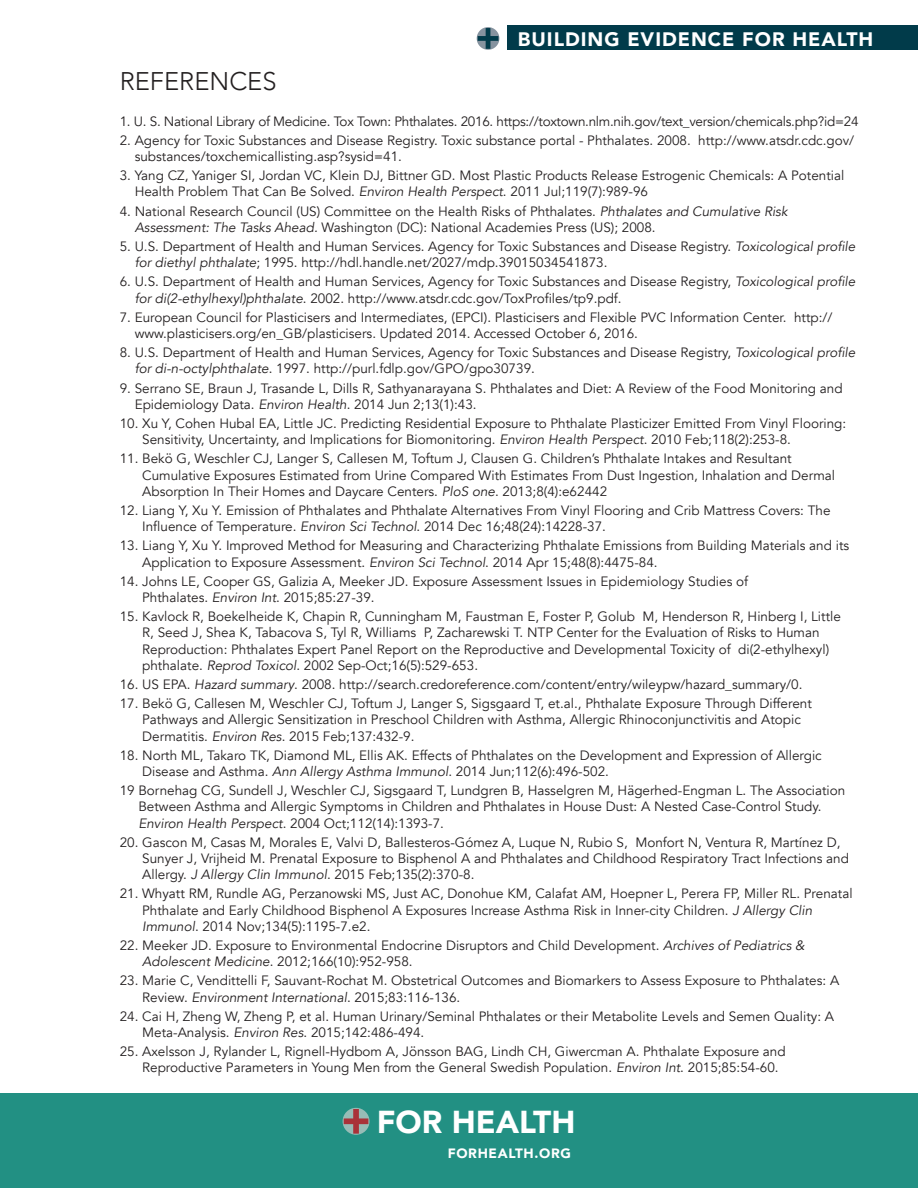
<style>
.page{position:relative;width:918px;height:1188px;background:#fff}
.page>*{position:absolute;margin:0;border:0;box-sizing:border-box;transform-origin:0 0}
.t1{font:900 31.65px "Avenir";color:#fff}
.t2{font:300 25.5px "Avenir";color:#231f20}
.t3{font:900 19.5px "Avenir";letter-spacing:.05em;color:#fff}
.t4{font:13.5px/16.2px "Avenir";color:#231f20}
.t5{font:13.5px "Avenir";letter-spacing:-.02em;color:#231f20}
.t6{font:900 13.5px "Avenir";letter-spacing:.05em;color:#fff}
.s1{font-style:italic}
</style>
<div class="page">
<div style="left:508px;top:26px;width:410px;height:24px;background:#013b4a"></div>
<svg style="left:477px;top:27px;width:22px;height:23px"></svg>
<svg style="left:478px;top:28px;width:20px;height:21px"></svg>
<div style="left:0;top:1094px;width:918px;height:94px;background:#229083"></div>
<svg style="left:343px;top:1108px;width:27px;height:27px"></svg>
<svg style="left:344px;top:1109px;width:24px;height:25px"></svg>
<h3 class="t3" style="left:518px;top:22px;width:357px">BUILDING EVIDENCE FOR HEALTH</h3>
<h2 class="t2" style="left:120px;top:66px;width:158px">REFERENCES</h2>
<p class="t5" style="left:120px;top:113px;width:740px">1. U. S. National Library of Medicine. Tox Town: Phthalates. 2016. https://toxtown.nlm.nih.gov/text_version/chemicals.php?id=24</p>
<p class="t4" style="left:135px;top:132px;width:721px;text-indent:-15px">2. Agency for Toxic Substances and Disease Registry. Toxic substance portal - Phthalates. 2008. http://www.atsdr.cdc.gov/ substances/toxchemicallisting.asp?sysid=41.</p>
<p class="t4" style="left:135px;top:168px;width:711px;text-indent:-15px">3. Yang CZ, Yaniger SI, Jordan VC, Klein DJ, Bittner GD. Most Plastic Products Release Estrogenic Chemicals: A Potential<br>Health Problem That Can Be Solved. <span class="s1">Environ Health Perspect</span>. 2011 Jul;119(7):989-96</p>
<p class="t4" style="left:135px;top:203px;width:654px;text-indent:-15px">4. National Research Council (US) Committee on the Health Risks of Phthalates. <span class="s1">Phthalates and Cumulative Risk<br>Assessment: The Tasks Ahead.</span> Washington (DC): National Academies Press (US); 2008.</p>
<p class="t4" style="left:135px;top:239px;width:722px;text-indent:-15px">5. U.S. Department of Health and Human Services. Agency for Toxic Substances and Disease Registry. <span class="s1">Toxicological profile for diethyl phthalate</span>; 1995. http://hdl.handle.net/2027/mdp.39015034541873.</p>
<p class="t4" style="left:135px;top:274px;width:722px;text-indent:-15px">6. U.S. Department of Health and Human Services, Agency for Toxic Substances and Disease Registry, <span class="s1">Toxicological profile for di(2-ethylhexyl)phthalate</span>. 2002. http://www.atsdr.cdc.gov/ToxProfiles/tp9.pdf.</p>
<p class="t4" style="left:135px;top:309px;width:699px;text-indent:-15px">7. European Council for Plasticisers and Intermediates, (EPCI). Plasticisers and Flexible PVC Information Center. http:// www.plasticisers.org/en_GB/plasticisers. Updated 2014. Accessed October 6, 2016.</p>
<p class="t4" style="left:135px;top:345px;width:722px;text-indent:-15px">8. U.S. Department of Health and Human Services, Agency for Toxic Substances and Disease Registry, <span class="s1">Toxicological profile for di-n-octylphthalate</span>. 1997. http://purl.fdlp.gov/GPO/gpo30739.</p>
<p class="t4" style="left:135px;top:380px;width:709px;text-indent:-15px">9. Serrano SE, Braun J, Trasande L, Dills R, Sathyanarayana S. Phthalates and Diet: A Review of the Food Monitoring and<br>Epidemiology Data. <span class="s1">Environ Health</span>. 2014 Jun 2;13(1):43.</p>
<p class="t4" style="left:142px;top:416px;width:706px;text-indent:-23px">10. Xu Y, Cohen Hubal EA, Little JC. Predicting Residential Exposure to Phthalate Plasticizer Emitted From Vinyl Flooring:<br>Sensitivity, Uncertainty, and Implications for Biomonitoring. <span class="s1">Environ Health Perspect</span>. 2010 Feb;118(2):253-8.</p>
<p class="t4" style="left:142px;top:451px;width:694px;text-indent:-23px">11. Bekö G, Weschler CJ, Langer S, Callesen M, Toftum J, Clausen G. Children’s Phthalate Intakes and Resultant<br>Cumulative Exposures Estimated from Urine Compared With Estimates From Dust Ingestion, Inhalation and Dermal<br>Absorption In Their Homes and Daycare Centers. <span class="s1">PloS one</span>. 2013;8(4):e62442</p>
<p class="t4" style="left:142px;top:503px;width:690px;text-indent:-23px">12. Liang Y, Xu Y. Emission of Phthalates and Phthalate Alternatives From Vinyl Flooring and Crib Mattress Covers: The<br>Influence of Temperature. <span class="s1">Environ Sci Technol</span>. 2014 Dec 16;48(24):14228-37.</p>
<p class="t4" style="left:142px;top:538px;width:709px;text-indent:-23px">13. Liang Y, Xu Y. Improved Method for Measuring and Characterizing Phthalate Emissions from Building Materials and its<br>Application to Exposure Assessment. <span class="s1">Environ Sci Technol</span>. 2014 Apr 15;48(8):4475-84.</p>
<p class="t4" style="left:142px;top:573px;width:607px;text-indent:-23px">14. Johns LE, Cooper GS, Galizia A, Meeker JD. Exposure Assessment Issues in Epidemiology Studies of<br>Phthalates. <span class="s1">Environ Int</span>. 2015;85:27-39.</p>
<p class="t4" style="left:142px;top:609px;width:700px;text-indent:-23px">15. Kavlock R, Boekelheide K, Chapin R, Cunningham M, Faustman E, Foster P, Golub M, Henderson R, Hinberg I, Little R, Seed J, Shea K, Tabacova S, Tyl R, Williams P, Zacharewski T. NTP Center for the Evaluation of Risks to Human Reproduction: Phthalates Expert Panel Report on the Reproductive and Developmental Toxicity of di(2-ethylhexyl) phthalate. <span class="s1">Reprod Toxicol</span>. 2002 Sep-Oct;16(5):529-653.</p>
<p class="t4" style="left:120px;top:677px;width:684px">16. US EPA. <span class="s1">Hazard summary</span>. 2008. http://search.credoreference.com/content/entry/wileypw/hazard_summary/0.</p>
<p class="t4" style="left:142px;top:696px;width:671px;text-indent:-23px">17. Bekö G, Callesen M, Weschler CJ, Toftum J, Langer S, Sigsgaard T, et.al., Phthalate Exposure Through Different<br>Pathways and Allergic Sensitization in Preschool Children with Asthma, Allergic Rhinoconjunctivitis and Atopic<br>Dermatitis. <span class="s1">Environ Res</span>. 2015 Feb;137:432-9.</p>
<p class="t4" style="left:142px;top:747px;width:681px;text-indent:-23px">18. North ML, Takaro TK, Diamond ML, Ellis AK. Effects of Phthalates on the Development and Expression of Allergic<br>Disease and Asthma. <span class="s1">Ann Allergy Asthma Immunol</span>. 2014 Jun;112(6):496-502.</p>
<p class="t4" style="left:138px;top:783px;width:708px;text-indent:-19px">19 Bornehag CG, Sundell J, Weschler CJ, Sigsgaard T, Lundgren B, Hasselgren M, Hägerhed-Engman L. The Association<br>Between Asthma and Allergic Symptoms in Children and Phthalates in House Dust: A Nested Case-Control Study.<br><span class="s1">Environ Health Perspect</span>. 2004 Oct;112(14):1393-7.</p>
<p class="t4" style="left:142px;top:834px;width:708px;text-indent:-23px">20. Gascon M, Casas M, Morales E, Valvi D, Ballesteros-Gómez A, Luque N, Rubio S, Monfort N, Ventura R, Martínez D,<br>Sunyer J, Vrijheid M. Prenatal Exposure to Bisphenol A and Phthalates and Childhood Respiratory Tract Infections and<br>Allergy. <span class="s1">J Allergy Clin Immunol</span>. 2015 Feb;135(2):370-8.</p>
<p class="t4" style="left:142px;top:886px;width:712px;text-indent:-23px">21. Whyatt RM, Rundle AG, Perzanowski MS, Just AC, Donohue KM, Calafat AM, Hoepner L, Perera FP, Miller RL. Prenatal<br>Phthalate and Early Childhood Bisphenol A Exposures Increase Asthma Risk in Inner-city Children. <span class="s1">J Allergy Clin<br>Immunol</span>. 2014 Nov;134(5):1195-7.e2.</p>
<p class="t4" style="left:142px;top:938px;width:664px;text-indent:-23px">22. Meeker JD. Exposure to Environmental Endocrine Disruptors and Child Development. <span class="s1">Archives of Pediatrics &amp;<br>Adolescent Medicine</span>. 2012;166(10):952-958.</p>
<p class="t4" style="left:142px;top:973px;width:699px;text-indent:-23px">23. Marie C, Vendittelli F, Sauvant-Rochat M. Obstetrical Outcomes and Biomarkers to Assess Exposure to Phthalates: A<br>Review. <span class="s1">Environment International</span>. 2015;83:116-136.</p>
<p class="t4" style="left:142px;top:1008px;width:693px;text-indent:-23px">24. Cai H, Zheng W, Zheng P, et al. Human Urinary/Seminal Phthalates or their Metabolite Levels and Semen Quality: A<br>Meta-Analysis. <span class="s1">Environ Res</span>. 2015;142:486-494.</p>
<p class="t4" style="left:142px;top:1044px;width:645px;text-indent:-23px">25. Axelsson J, Rylander L, Rignell-Hydbom A, Jönsson BAG, Lindh CH, Giwercman A. Phthalate Exposure and<br>Reproductive Parameters in Young Men from the General Swedish Population. <span class="s1">Environ Int</span>. 2015;85:54-60.</p>
<h1 class="t1" style="left:377px;top:1095px;width:200px">FOR HEALTH</h1>
<p class="t6" style="left:448px;top:1142px;width:125px">FORHEALTH.ORG</p>
</div>
